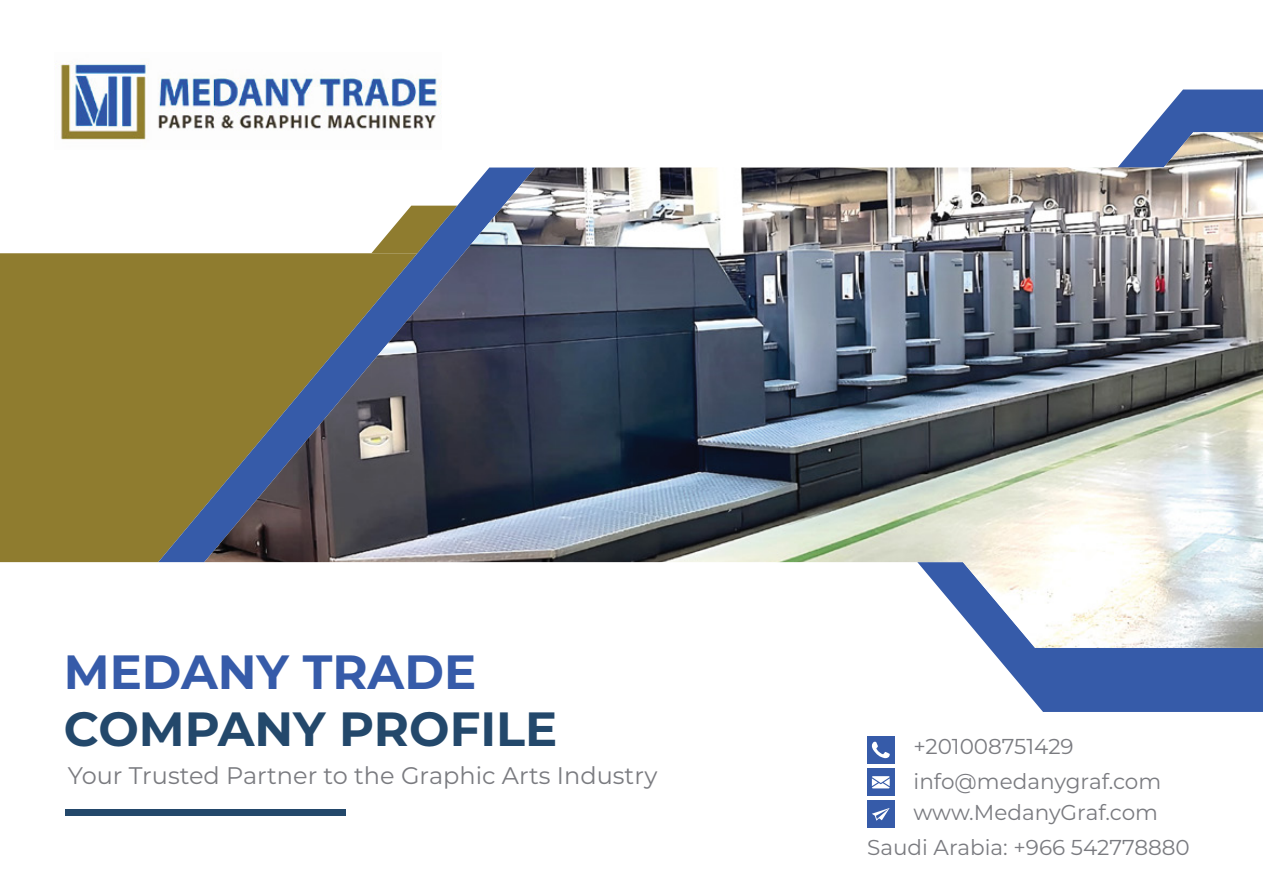
<style>
.page{position:relative;width:1263px;height:893px;background:#fff}
.page>*{position:absolute;margin:0;border:0;box-sizing:border-box;transform-origin:0 0}
.t1{font:700 48px "Montserrat";color:#23486b}
.t2{font:700 48px "Montserrat";color:#365ba9}
.t3{font:24px "Montserrat";color:#7a7b80}
.t4{font:21.6px/34.2px "Montserrat";color:#7a7b80}
</style>
<div class="page">
<div style="left:0;top:253px;width:158px;height:309px;background:#8f7c2f"></div>
<svg style="left:1147px;top:90px;width:116px;height:42px"></svg>
<svg style="left:989px;top:648px;width:274px;height:64px;background:#4a6bb1"></svg>
<svg style="left:158px;top:253px;width:46px;height:309px;background:#877939"></svg>
<img style="left:204px;top:132px;width:1059px;height:516px">
<div style="left:65px;top:810px;width:281px;height:6px;background:#23486b"></div>
<img style="left:60px;top:61px;width:382px;height:89px">
<div style="left:867px;top:736px;width:27px;height:28px;background:#365ba9"></div>
<svg style="left:872px;top:741px;width:18px;height:17px"></svg>
<div style="left:867px;top:800px;width:27px;height:28px;background:#365ba9"></div>
<svg style="left:872px;top:808px;width:18px;height:13px"></svg>
<div style="left:867px;top:768px;width:27px;height:28px;background:#365ba9"></div>
<svg style="left:872px;top:776px;width:18px;height:12px"></svg>
<h1 class="t2" style="left:64px;top:638px;width:414px">MEDANY TRADE</h1>
<h1 class="t1" style="left:64px;top:695px;width:495px">COMPANY PROFILE</h1>
<p class="t3" style="left:68px;top:759px;width:591px">Your Trusted Partner to the Graphic Arts Industry</p>
<p class="t4" style="left:913px;top:729px;width:249px">+201008751429 info@medanygraf.com</p>
<p class="t4" style="left:867px;top:794px;width:324px;line-height:34.8px;text-indent:46px">www.MedanyGraf.com<br>Saudi Arabia: +966 542778880</p>
</div>
